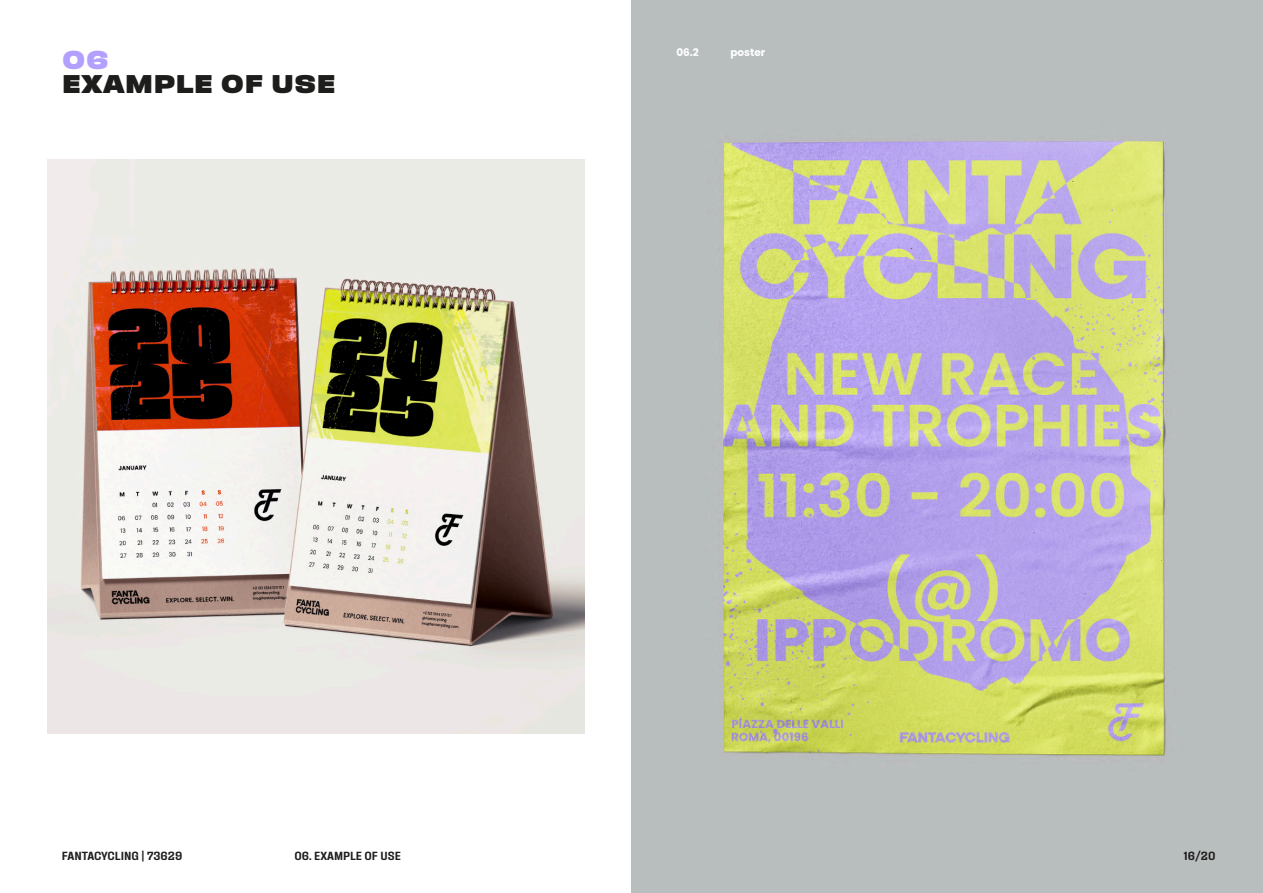
<style>
.page{position:relative;width:1263px;height:893px;background:#fff}
.page>*{position:absolute;margin:0;border:0;box-sizing:border-box;transform-origin:0 0}
.t1{font:900 expanded 25.5px "Fixture";color:#1d1d1b}
.t2{font:900 expanded 25.5px "Fixture";color:#b39ffe}
.t3{font:600 11.7px "Fixture";color:#1d1d1b}
.t4{font:700 10.5px "Poppins";color:#fff}
</style>
<div class="page">
<img style="left:631px;top:0;width:632px;height:893px">
<img style="left:47px;top:163px;width:537px;height:571px">
<h1 class="t2" style="left:62px;top:43px;width:49px">06</h1>
<h1 class="t1" style="left:62px;top:67px;width:275px">EXAMPLE OF USE</h1>
<p class="t4" style="left:676px;top:47px;width:24px">06.2</p>
<p class="t4" style="left:730px;top:47px;width:36px">poster</p>
<p class="t3" style="left:62px;top:848px;width:122px">FANTACYCLING | 73629</p>
<p class="t3" style="left:294px;top:848px;width:108px">O6. EXAMPLE OF USE</p>
<p class="t3" style="left:1184px;top:848px;width:33px">16/20</p>
</div>
